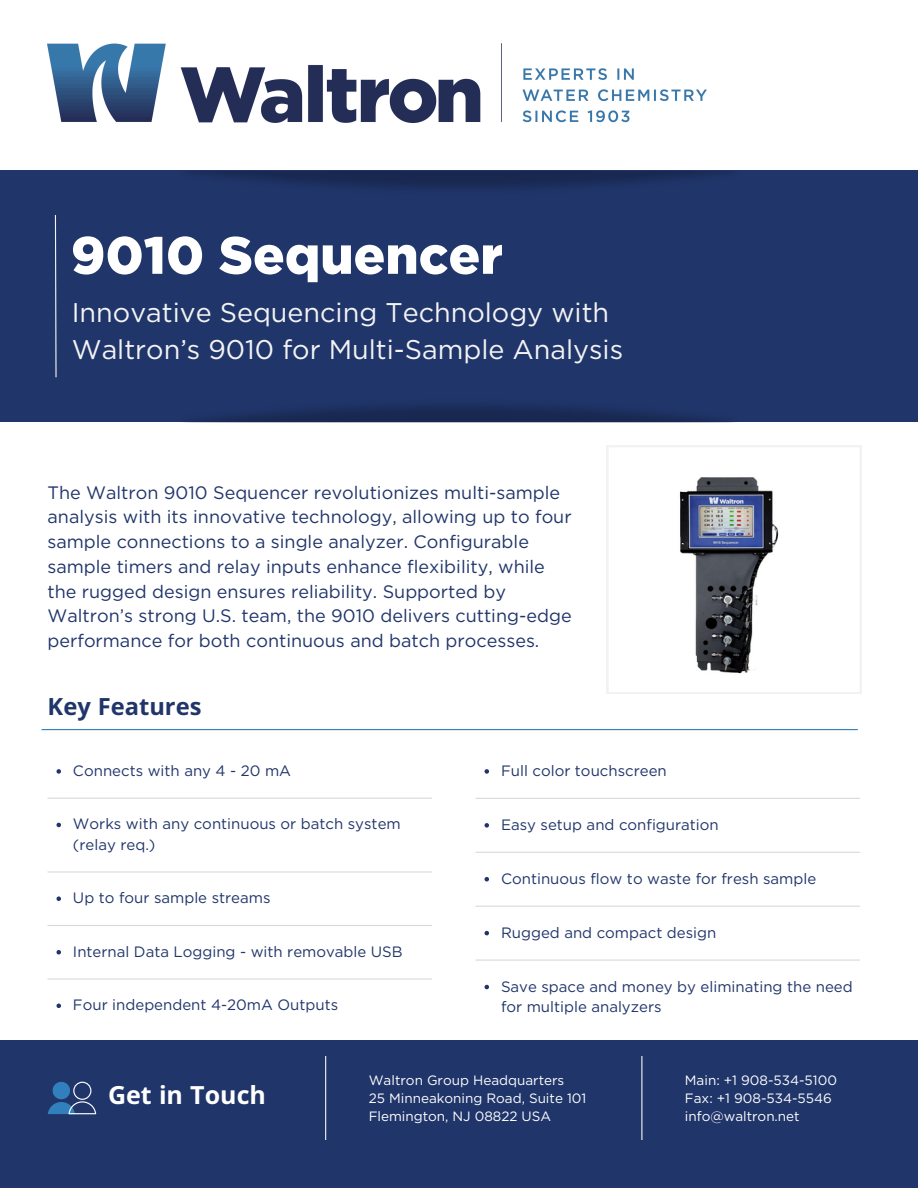
<style>
.page{position:relative;width:918px;height:1188px;background:#fff}
.page>*{position:absolute;margin:0;border:0;box-sizing:border-box;transform-origin:0 0}
.t1{font:900 52.5px "Gotham";color:#fff}
.t2{font:27px/37.2px "Gotham";color:#f3f3f4}
.t3{font:700 25.05px "Noto Sans";color:#fff}
.t4{font:700 23.7px "Noto Sans";color:#20356a}
.t5{font:18px/24.8px "Gotham";color:#20356a}
.t6{font:15px/20.2px "Gotham";color:#20356a}
.t7{font:13.5px "Gotham";color:#fff}
</style>
<div class="page">
<img style="left:48px;top:43px;width:659px;height:80px">
<svg style="left:607px;top:445px;width:255px;height:249px"></svg>
<div style="left:0;top:170px;width:918px;height:252px;background:#20356a"></div>
<svg style="left:54px;top:215px;width:3px;height:163px"></svg>
<hr style="left:41px;top:729px;width:817px;height:1px;background:#317fbd">
<hr style="left:48px;top:798px;width:384px;height:1px;background:#d9d9d9">
<hr style="left:48px;top:871px;width:384px;height:2px;background:#d9d9d9">
<hr style="left:48px;top:925px;width:384px;height:1px;background:#d9d9d9">
<hr style="left:48px;top:978px;width:384px;height:2px;background:#d9d9d9">
<hr style="left:476px;top:798px;width:384px;height:1px;background:#d9d9d9">
<hr style="left:476px;top:852px;width:384px;height:1px;background:#d9d9d9">
<hr style="left:476px;top:906px;width:384px;height:1px;background:#d9d9d9">
<hr style="left:476px;top:960px;width:384px;height:1px;background:#d9d9d9">
<svg style="left:57px;top:769px;width:4px;height:5px"></svg>
<svg style="left:57px;top:823px;width:4px;height:4px"></svg>
<svg style="left:57px;top:896px;width:4px;height:5px"></svg>
<svg style="left:57px;top:950px;width:4px;height:5px"></svg>
<svg style="left:57px;top:1004px;width:4px;height:4px"></svg>
<svg style="left:485px;top:769px;width:4px;height:5px"></svg>
<svg style="left:485px;top:823px;width:4px;height:5px"></svg>
<svg style="left:485px;top:877px;width:4px;height:4px"></svg>
<svg style="left:485px;top:931px;width:4px;height:4px"></svg>
<svg style="left:485px;top:985px;width:4px;height:4px"></svg>
<div style="left:0;top:1040px;width:918px;height:148px;background:#20356a"></div>
<hr style="left:325px;top:1056px;width:1px;height:84px;background:#f3f3f4">
<hr style="left:641px;top:1056px;width:1px;height:84px;background:#f3f3f4">
<svg style="left:48px;top:1082px;width:48px;height:32px"></svg>
<p class="t1" style="left:71px;top:223px;width:434px">9010 Sequencer</p>
<h2 class="t2" style="left:72px;top:294px;width:553px">Innovative Sequencing Technology with<br>Waltron’s 9010 for Multi-Sample Analysis</h2>
<h1 class="t5" style="left:48px;top:480px;width:526px">The Waltron 9010 Sequencer revolutionizes multi-sample analysis with its innovative technology, allowing up to four sample connections to a single analyzer. Configurable sample timers and relay inputs enhance flexibility, while the rugged design ensures reliability. Supported by Waltron’s strong U.S. team, the 9010 delivers cutting-edge performance for both continuous and batch processes.</h1>
<h4 class="t4" style="left:48px;top:690px;width:155px">Key Features</h4>
<h3 class="t6" style="left:73px;top:760px;width:220px">Connects with any 4 - 20 mA</h3>
<p class="t6" style="left:73px;top:814px;width:329px">Works with any continuous or batch system (relay req.)</p>
<p class="t6" style="left:73px;top:888px;width:199px">Up to four sample streams</p>
<p class="t6" style="left:73px;top:941px;width:331px">Internal Data Logging - with removable USB</p>
<p class="t6" style="left:73px;top:995px;width:267px">Four independent 4-20mA Outputs</p>
<p class="t6" style="left:501px;top:760px;width:167px">Full color touchscreen</p>
<p class="t6" style="left:501px;top:814px;width:219px">Easy setup and configuration</p>
<p class="t6" style="left:501px;top:868px;width:317px">Continuous flow to waste for fresh sample</p>
<p class="t6" style="left:501px;top:922px;width:217px">Rugged and compact design</p>
<p class="t6" style="left:501px;top:976px;width:353px">Save space and money by eliminating the need for multiple analyzers</p>
<p class="t3" style="left:108px;top:1077px;width:159px">Get in Touch</p>
<p class="t7" style="left:369px;top:1072px;width:197px">Waltron Group Headquarters</p>
<p class="t7" style="left:369px;top:1090px;width:219px">25 Minneakoning Road, Suite 101</p>
<h2 class="t7" style="left:369px;top:1108px;width:184px">Flemington, NJ 08822 USA</h2>
<p class="t7" style="left:685px;top:1072px;width:154px">Main: +1 908-534-5100</p>
<p class="t7" style="left:685px;top:1090px;width:149px">Fax: +1 908-534-5546</p>
<p class="t7" style="left:685px;top:1108px;width:116px">info@waltron.net</p>
</div>
